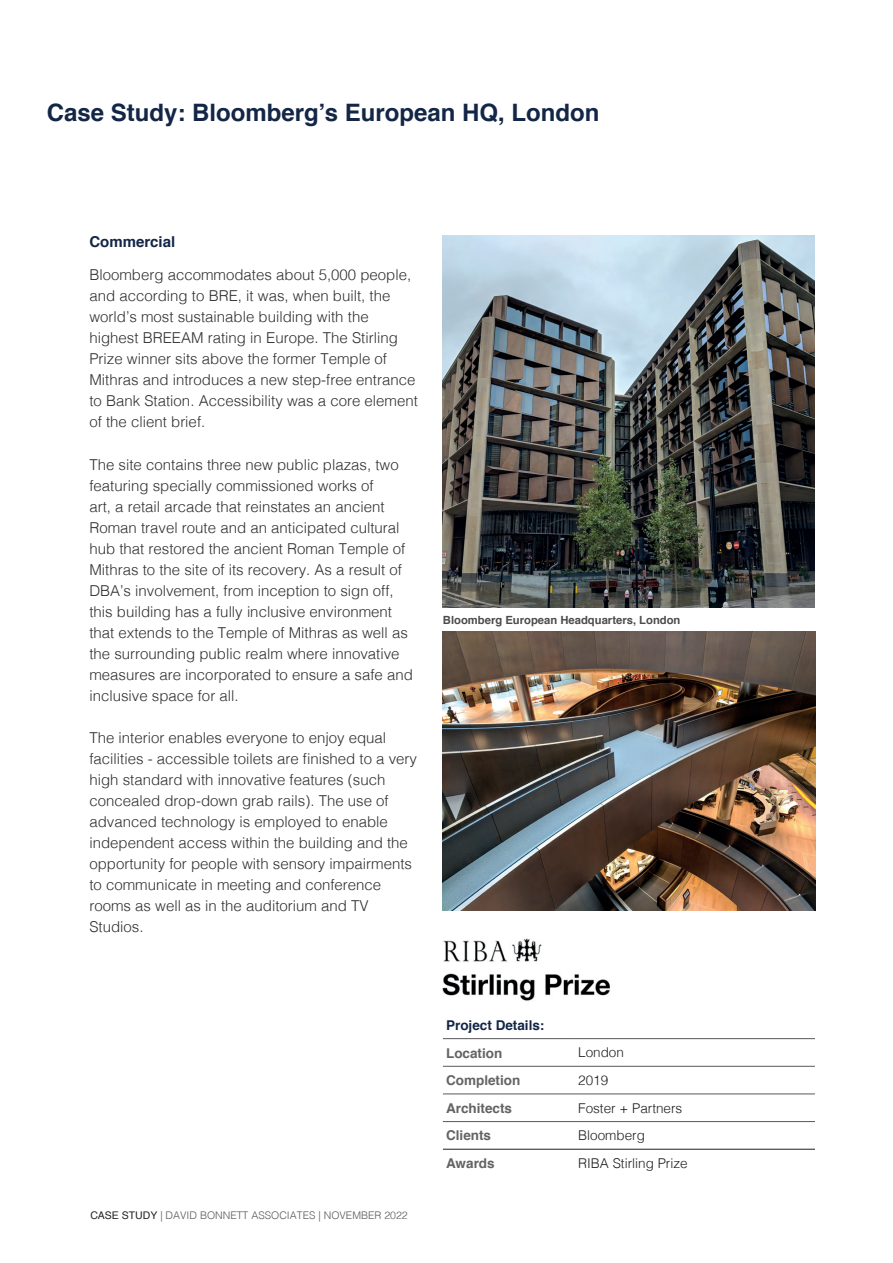
<style>
.page{position:relative;width:893px;height:1263px;background:#fff}
.page>*{position:absolute;margin:0;border:0;box-sizing:border-box;transform-origin:0 0}
.t1{font:700 24px "Helvetica";color:#132646}
.t2{font:300 15px/21px "Helvetica";color:#312f30}
.t3{font:700 15px "Helvetica";color:#132646}
.t4{font:300 13.5px "Helvetica";color:#231f20}
.t5{font:700 13.5px "Helvetica";color:#636366}
.t6{font:700 13.5px "Helvetica";color:#132646}
.t7{font:700 11.25px "Helvetica";color:#4b4c4d}
.t8{font:300 10.5px "Helvetica";color:#57585a}
.s1{font-weight:400;color:#231f20}
</style>
<div class="page">
<img style="left:443px;top:631px;width:372px;height:279px">
<img style="left:443px;top:235px;width:372px;height:372px">
<img style="left:442px;top:938px;width:168px;height:63px">
<hr style="left:443px;top:1038px;width:132px;height:1px;background:#57585a">
<hr style="left:575px;top:1038px;width:240px;height:1px;background:#57585a">
<hr style="left:443px;top:1066px;width:132px;height:1px;background:#57585a">
<hr style="left:575px;top:1066px;width:240px;height:1px;background:#57585a">
<hr style="left:443px;top:1094px;width:132px;height:1px;background:#57585a">
<hr style="left:575px;top:1094px;width:240px;height:1px;background:#57585a">
<hr style="left:443px;top:1121px;width:132px;height:1px;background:#57585a">
<hr style="left:575px;top:1121px;width:240px;height:1px;background:#57585a">
<hr style="left:443px;top:1149px;width:132px;height:1px;background:#231f20">
<hr style="left:575px;top:1149px;width:240px;height:1px;background:#231f20">
<h1 class="t1" style="left:47px;top:93px;width:554px">Case Study: Bloomberg’s European HQ, London</h1>
<p class="t3" style="left:89px;top:229px;width:87px">Commercial</p>
<p class="t2" style="left:89px;top:263px;width:330px">Bloomberg accommodates about 5,000 people, and according to BRE, it was, when built, the world’s most sustainable building with the highest BREEAM rating in Europe. The Stirling Prize winner sits above the former Temple of<br>M ithras and introduces a new step-free entrance to Bank Station. Accessibility was a core element of the client brief.</p>
<p class="t2" style="left:89px;top:453px;width:325px">The site contains three new public plazas, two featuring specially commissioned works of<br>art, a retail arcade that reinstates an ancient Roman travel route and an anticipated cultural hub that restored the ancient Roman Temple of M ithras to the site of its recovery. As a result of DBA’s involvement, from inception to sign off, this building has a fully inclusive environment that extends to the Temple of M ithras as well as the surrounding public realm where innovative measures are incorporated to ensure a safe and inclusive space for all.</p>
<p class="t2" style="left:89px;top:726px;width:329px">The interior enables everyone to enjoy equal facilities - accessible toilets are finished to a very high standard with innovative features (such concealed drop-down grab rails). The use of advanced technology is employed to enable independent access within the building and the opportunity for people with sensory impairments to communicate in meeting and conference rooms as well as in the auditorium and TV Studios.</p>
<p class="t7" style="left:443px;top:610px;width:239px">Bloomberg European Headquarters, London</p>
<p class="t8" style="left:90px;top:1206px;width:249px"><span class="s1">CASE STUDY</span> | DAVID BONNETT ASSOCIATES | Nove</p>
<p class="t8" style="left:352px;top:1206px;width:57px">mbe r 2022</p>
<p class="t6" style="left:446px;top:1014px;width:100px">Project Details:</p>
<p class="t5" style="left:446px;top:1042px;width:58px">Location</p>
<p class="t4" style="left:578px;top:1041px;width:47px">London</p>
<p class="t5" style="left:446px;top:1069px;width:76px">Completion</p>
<p class="t4" style="left:578px;top:1069px;width:32px">2019</p>
<p class="t5" style="left:446px;top:1097px;width:68px">Architects</p>
<p class="t4" style="left:578px;top:1096px;width:106px">Foster + Partners</p>
<p class="t5" style="left:446px;top:1125px;width:47px">Clients</p>
<p class="t4" style="left:578px;top:1124px;width:68px">Bloomberg</p>
<p class="t5" style="left:446px;top:1152px;width:50px">Awards</p>
<p class="t4" style="left:578px;top:1151px;width:111px">RIBA Stirling Prize</p>
</div>
